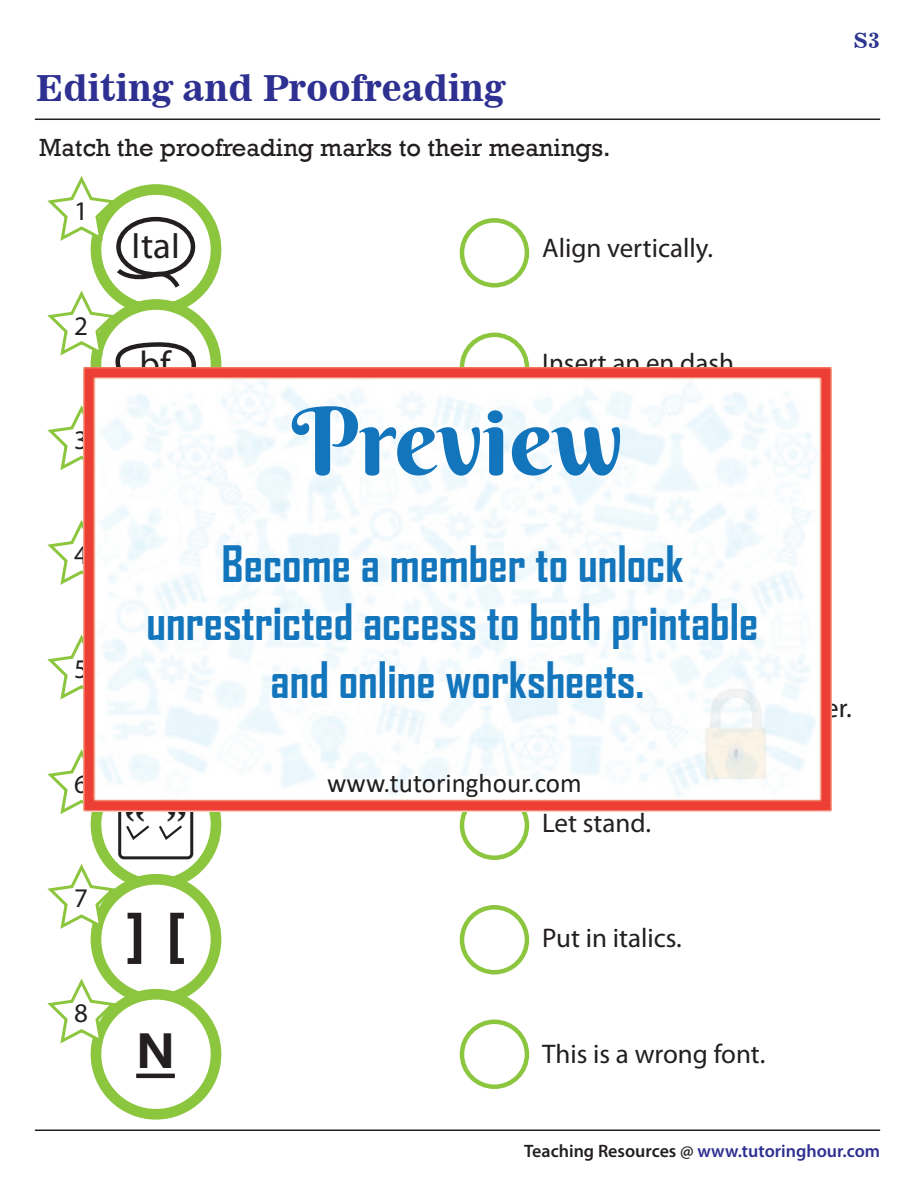
<style>
.page{position:relative;width:918px;height:1188px;background:#fff}
.page>*{position:absolute;margin:0;border:0;box-sizing:border-box;transform-origin:0 0}
.t1{font:94.05px "Berkshire Swash";color:#1375bc}
.t2{font:700 59.55px "Nirmala UI";color:#231f20}
.t3{font:700 49.35px "Nirmala UI";color:#231f20}
.t4{font:700 48px/57.6px "Agency FB";color:#1375bc;text-align:center}
.t5{font:41.85px "News 701 BT Bold A";color:#231f20}
.t6{font:36.9px "Myriad Pro";color:#231f20}
.t7{font:36px "News 701 BT Bold A";color:#2e3092}
.t8{font:36px "Myriad Pro";color:#231f20}
.t9{font:27px "Myriad Pro";color:#231f20}
.t10{font:27px "Calibri";color:#211e1e}
.t11{font:25.5px "Rockwell";color:#231f20}
.t12{font:21px "News 701 BT Bold A";color:#2c3590}
.t13{font:600 18px "Myriad Pro";color:#2e3092}
.s1{color:#231f20}
</style>
<div class="page">
<div style="left:460px;top:1020px;width:69px;height:69px;border:4px solid #8bc63e;border-radius:50%"></div>
<div style="left:460px;top:218px;width:69px;height:70px;border:4px solid #8bc63e;border-radius:50%"></div>
<div style="left:460px;top:333px;width:69px;height:69px;border:4px solid #8bc63e;border-radius:50%"></div>
<div style="left:460px;top:791px;width:69px;height:69px;border:4px solid #8bc63e;border-radius:50%"></div>
<div style="left:460px;top:905px;width:69px;height:69px;border:4px solid #8bc63e;border-radius:50%"></div>
<div style="left:91px;top:184px;width:130px;height:131px;background:#8bc63e;border-radius:50%"></div>
<div style="left:101px;top:195px;width:110px;height:109px;background:#fff;border-radius:50%"></div>
<div style="left:91px;top:299px;width:130px;height:131px;background:#8bc63e;border-radius:50%"></div>
<div style="left:101px;top:310px;width:110px;height:109px;background:#fff;border-radius:50%"></div>
<div style="left:91px;top:759px;width:130px;height:131px;background:#8bc63e;border-radius:50%"></div>
<div style="left:101px;top:770px;width:110px;height:109px;background:#fff;border-radius:50%"></div>
<div style="left:91px;top:874px;width:130px;height:131px;background:#8bc63e;border-radius:50%"></div>
<div style="left:101px;top:885px;width:110px;height:109px;background:#fff;border-radius:50%"></div>
<div style="left:91px;top:989px;width:130px;height:131px;background:#8bc63e;border-radius:50%"></div>
<div style="left:101px;top:1000px;width:110px;height:109px;background:#fff;border-radius:50%"></div>
<svg style="left:47px;top:176px;width:72px;height:68px"></svg>
<svg style="left:47px;top:863px;width:72px;height:69px"></svg>
<svg style="left:47px;top:978px;width:72px;height:68px"></svg>
<hr style="left:35px;top:119px;width:845px;height:1px;background:#231f20">
<hr style="left:35px;top:1130px;width:845px;height:1px;background:#231f20">
<div style="left:116px;top:217px;width:79px;height:60px;border:4px solid #231f20;border-radius:50%"></div>
<svg style="left:47px;top:266px;width:151px;height:207px"></svg>
<svg style="left:47px;top:519px;width:37px;height:109px"></svg>
<div style="left:118px;top:791px;width:75px;height:68px;border:3px solid #231f20;border-radius:4px"></div>
<hr style="left:136px;top:1074px;width:39px;height:4px;background:#231f20">
<img style="left:84px;top:368px;width:747px;height:443px">
<svg style="left:47px;top:634px;width:151px;height:208px"></svg>
<h3 class="t7" style="left:36px;top:72px;width:471px">Editing and Proofreading</h3>
<p class="t11" style="left:39px;top:138px;width:573px">Match the proofreading marks to their meanings.</p>
<p class="t9" style="left:74px;top:201px;width:15px">1</p>
<p class="t9" style="left:74px;top:315px;width:15px">2</p>
<p class="t9" style="left:74px;top:430px;width:15px">3</p>
<p class="t9" style="left:74px;top:544px;width:15px">4</p>
<p class="t9" style="left:74px;top:659px;width:15px">5</p>
<p class="t9" style="left:74px;top:773px;width:15px">6</p>
<p class="t9" style="left:74px;top:888px;width:15px">7</p>
<p class="t9" style="left:74px;top:1002px;width:15px">8</p>
<h3 class="t6" style="left:132px;top:231px;width:50px">ItaI</h3>
<h3 class="t8" style="left:140px;top:350px;width:32px">bf</h3>
<p class="t9" style="left:542px;top:238px;width:172px">Align vertically.</p>
<p class="t9" style="left:542px;top:353px;width:199px">Insert an en dash.</p>
<h1 class="t1" style="left:292px;top:387px;width:333px">Preview</h1>
<h3 class="t4" style="left:147px;top:539px;width:613px">Become a member to unlock unrestricted access to both printable and online worksheets.</h3>
<h3 class="t5" style="left:165px;top:805px;width:23px">”</h3>
<h2 class="t2" style="left:126px;top:913px;width:62px">] [</h2>
<h3 class="t3" style="left:136px;top:1034px;width:40px">N</h3>
<p class="t10" style="left:327px;top:774px;width:256px">www.tutoringhour.com</p>
<p class="t9" style="left:542px;top:813px;width:110px">Let stand.</p>
<p class="t9" style="left:542px;top:928px;width:141px">Put in italics.</p>
<p class="t9" style="left:542px;top:1043px;width:225px">This is a wrong font.</p>
<p class="t12" style="left:853px;top:31px;width:28px">S3</p>
<p class="t13" style="left:524px;top:1144px;width:357px"><span class="s1">Teaching Resources @</span> www.tutoringhour.com</p>
</div>
